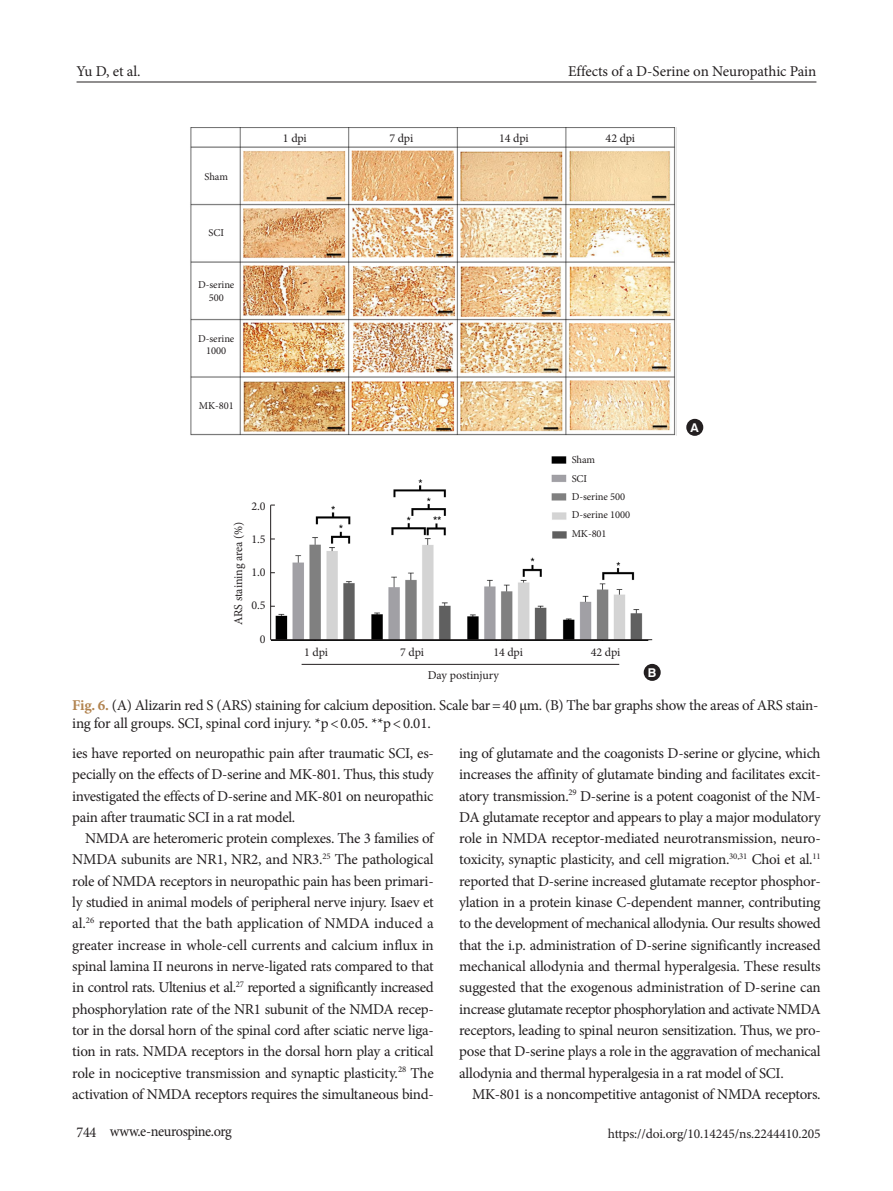
<style>
.page{position:relative;width:893px;height:1191px;background:#fff}
.page>*{position:absolute;margin:0;border:0;box-sizing:border-box;transform-origin:0 0}
.본문{font:15px/21.3px "Minion Pro";letter-spacing:-.02em;color:#231f20;text-align:justify}
.표그림캡션{font:15px/18px "Minion Pro";letter-spacing:-.02em;color:#231f20}
.본문-2{font:15px "Minion Pro";letter-spacing:-.02em;color:#231f20;scale:.95 1}
.t1{font:13.5px "Minion Pro";letter-spacing:-.01em;color:#231f20}
.t2{font:700 12.15px "Swiss 721 BT";color:#fff}
.그림_지문_8pt{font:12px "Minion Pro";letter-spacing:-.015em;color:#231f20}
.그림_지문_8pt-2{font:10.5px/12.6px "Minion Pro";letter-spacing:-.005em;color:#231f20;text-align:center}
.s1{font-weight:700;color:#b28450}
</style>
<div class="page">
<hr style="left:77px;top:82px;width:739px;height:1px;background:#231f20">
<img style="left:190px;top:128px;width:487px;height:308px">
<div style="left:686px;top:419px;width:17px;height:17px;background:#231f20;border-radius:50%"></div>
<img style="left:271px;top:479px;width:372px;height:160px">
<hr style="left:270px;top:505px;width:1px;height:134px;background:#231f20">
<hr style="left:271px;top:639px;width:381px;height:1px;background:#231f20">
<img style="left:543px;top:456px;width:100px;height:89px">
<hr style="left:302px;top:664px;width:317px;height:1px;background:#231f20">
<div style="left:644px;top:664px;width:17px;height:17px;background:#231f20;border-radius:50%"></div>
<p class="본문" style="left:77px;top:61px;width:65px">Yu D, et al.</p>
<p class="본문" style="left:568px;top:61px;width:250px">Effects of a D-Serine on Neuropathic Pain</p>
<p class="그림_지문_8pt-2" style="left:204px;top:170px;width:25px">Sham</p>
<p class="그림_지문_8pt" style="left:283px;top:130px;width:25px">1 dpi</p>
<p class="그림_지문_8pt" style="left:389px;top:130px;width:25px">7 dpi</p>
<p class="그림_지문_8pt" style="left:499px;top:130px;width:31px">14 dpi</p>
<p class="그림_지문_8pt" style="left:606px;top:130px;width:31px">42 dpi</p>
<p class="그림_지문_8pt-2" style="left:208px;top:226px;width:17px">SCI</p>
<p class="그림_지문_8pt-2" style="left:198px;top:278px;width:38px">D-serine<br>500</p>
<p class="그림_지문_8pt-2" style="left:198px;top:332px;width:38px">D-serine<br>1000</p>
<p class="그림_지문_8pt-2" style="left:199px;top:399px;width:37px">MK-801</p>
<p class="그림_지문_8pt" style="left:251px;top:498px;width:16px">2.0</p>
<p class="그림_지문_8pt" style="left:251px;top:531px;width:16px">1.5</p>
<p class="그림_지문_8pt" style="left:251px;top:564px;width:16px">1.0</p>
<p class="그림_지문_8pt" style="left:251px;top:597px;width:16px">0.5</p>
<p class="그림_지문_8pt" style="left:260px;top:631px;width:7px">0</p>
<p class="그림_지문_8pt" style="left:230px;top:625px;width:105px;rotate:-90deg">ARS staining area (%)</p>
<p class="그림_지문_8pt-2" style="left:572px;top:453px;width:25px">Sham</p>
<p class="그림_지문_8pt-2" style="left:572px;top:472px;width:17px">SCI</p>
<p class="그림_지문_8pt-2" style="left:572px;top:490px;width:55px">D-serine 500</p>
<p class="그림_지문_8pt-2" style="left:572px;top:509px;width:60px">D-serine 1000</p>
<p class="그림_지문_8pt-2" style="left:572px;top:527px;width:36px">MK-801</p>
<p class="그림_지문_8pt" style="left:304px;top:644px;width:25px">1 dpi</p>
<p class="그림_지문_8pt" style="left:400px;top:644px;width:25px">7 dpi</p>
<p class="그림_지문_8pt" style="left:493px;top:644px;width:31px">14 dpi</p>
<p class="그림_지문_8pt" style="left:591px;top:644px;width:31px">42 dpi</p>
<p class="그림_지문_8pt" style="left:428px;top:667px;width:73px">Day postinjury</p>
<p class="t2" style="left:648px;top:665px;width:10px">B</p>
<p class="t2" style="left:691px;top:420px;width:10px">A</p>
<p class="표그림캡션" style="left:72px;top:696px;width:748px"><span class="s1">Fig. 6.</span> (A) Alizarin red S (ARS) staining for calcium deposition. Scale bar= 40 μm. (B) The bar graphs show the areas of ARS stain&shy;ing for all groups. SCI, spinal cord injury. *p &lt; 0.05. **p &lt; 0.01.</p>
<p class="본문" style="left:72px;top:742px;width:363px">ies have reported on neuropathic pain after traumatic SCI, es&shy;pecially on the effects of D-serine and MK-801. Thus, this study investigated the effects of D-serine and MK-801 on neuropathic pain after traumatic SCI in a rat model.</p>
<p class="본문" style="left:72px;top:827px;width:363px;text-indent:13px">NMDA are heteromeric protein complexes. The 3 families of NMDA subunits are NR1, NR2, and NR3.<sup>25</sup> The pathological role of NMDA receptors in neuropathic pain has been primari&shy;ly studied in animal models of peripheral nerve injury. Isaev et al.<sup>26</sup> reported that the bath application of NMDA induced a greater increase in whole-cell currents and calcium influx in spinal lamina II neurons in nerve-ligated rats compared to that in control rats. Ultenius et al.<sup>27</sup> reported a significantly increased phosphorylation rate of the NR1 subunit of the NMDA recep&shy;tor in the dorsal horn of the spinal cord after sciatic nerve liga&shy;tion in rats. NMDA receptors in the dorsal horn play a critical role in nociceptive transmission and synaptic plasticity.<sup>28</sup> The activation of NMDA receptors requires the simultaneous bind-</p>
<p class="본문" style="left:459px;top:742px;width:363px;text-align:left">ing of glutamate and the coagonists D-serine or glycine, which increases the affinity of glutamate binding and facilitates excit&shy;atory transmission.<sup>29</sup> D-serine is a potent coagonist of the NM-DA glutamate receptor and appears to play a major modulatory role in NMDA receptor-mediated neurotransmission, neuro&shy;toxicity, synaptic plasticity, and cell migration.<sup>30,31</sup> Choi et al.<sup>11 </sup>reported that D-serine increased glutamate receptor phosphor&shy;ylation in a protein kinase C-dependent manner, contributing to the development of mechanical allodynia. Our results showed that the i.p. administration of D-serine significantly increased mechanical allodynia and thermal hyperalgesia. These results suggested that the exogenous administration of D-serine can increase glutamate receptor phosphorylation and activate NMDA receptors, leading to spinal neuron sensitization. Thus, we pro&shy;pose that D-serine plays a role in the aggravation of mechanical allodynia and thermal hyperalgesia in a rat model of SCI.</p>
<p class="본문" style="left:472px;top:1083px;width:350px">MK-801 is a noncompetitive antagonist of NMDA receptors.</p>
<p class="본문-2" style="left:77px;top:1121px;width:165px">744 www.e-neurospine.org</p>
<p class="t1" style="left:608px;top:1124px;width:214px">https://doi.org/10.14245/ns.2244410.205</p>
</div>
